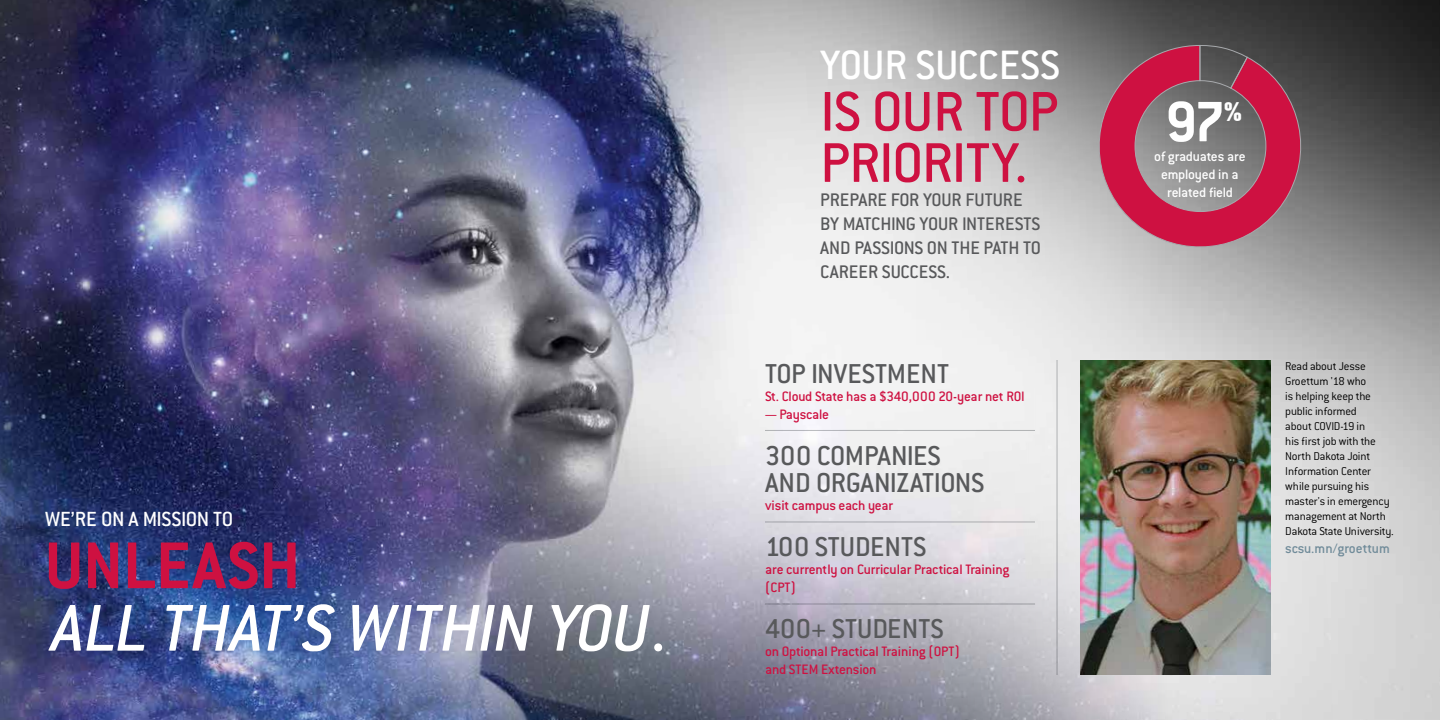
<style>
.page{position:relative;width:1440px;height:720px;background:#fff}
.page>*{position:absolute;margin:0;border:0;box-sizing:border-box;transform-origin:0 0}
.t1{font:italic 500 72.5px/62.5px "Conduit ITC";letter-spacing:-.015em;color:#fff}
.t2{font:700 62.5px "Conduit ITC";color:#fff}
.t3{font:500 61.25px/51.2px "Conduit ITC";letter-spacing:-.015em;color:#ce1141}
.t4{font:500 45px "Conduit ITC";color:#fff}
.t5{font:500 30px/27.5px "Conduit ITC";color:#58595b}
.t6{font:500 22.5px "Conduit ITC";letter-spacing:-.015em;color:#fff}
.t7{font:500 20px/24px "Conduit ITC";color:#58595b}
.t8{font:500 15px/18px "Conduit ITC";letter-spacing:-.015em;color:#ce1141}
.t9{font:500 15px/18px "Conduit ITC";letter-spacing:-.015em;color:#fff;text-align:center}
.t10{font:500 15px "Conduit ITC";letter-spacing:-.01em;color:#718c9a}
.t11{font:300 12.5px/15px "Conduit ITC";letter-spacing:-.015em;color:#000}
.s1{font-weight:700;font-style:normal;color:#ce1141}
.s2{font-style:normal}
</style>
<div class="page">
<img style="left:0;top:0;width:900px;height:720px">
<img style="left:900px;top:0;width:540px;height:720px">
<svg style="left:1084px;top:45px;width:232px;height:217px;background:#a16272"></svg>
<svg style="left:1199px;top:45px;width:49px;height:44px;background:#695158"></svg>
<img style="left:1080px;top:360px;width:191px;height:315px">
<hr style="left:765px;top:430px;width:270px;height:1px;background:#bcbec0">
<hr style="left:765px;top:522px;width:270px;height:1px;background:#bcbec0">
<hr style="left:765px;top:604px;width:270px;height:1px;background:#bcbec0">
<hr style="left:1057px;top:360px;width:1px;height:315px;background:#bcbec0">
<h3 class="t6" style="left:45px;top:506px;width:190px">WE’RE ON A MISSION TO</h3>
<h1 class="t1" style="left:45px;top:534px;width:623px"><span class="s1">UNLEASH<br></span>ALL THAT’S WITHIN YOU<span class="s2">.</span></h1>
<h3 class="t4" style="left:820px;top:40px;width:241px">YOUR SUCCESS</h3>
<h3 class="t3" style="left:820px;top:85px;width:240px">IS OUR TOP<br>PRIORITY.</h3>
<h3 class="t7" style="left:820px;top:187px;width:222px">PREPARE FOR YOUR FUTURE<br>BY MATCHING YOUR INTERESTS<br>AND PASSIONS ON THE PATH TO<br>CAREER SUCCESS.</h3>
<h3 class="t5" style="left:765px;top:360px;width:186px">TOP INVESTMENT</h3>
<p class="t8" style="left:765px;top:387px;width:261px">St. Cloud State has a $340,000 20-year net ROI</p>
<p class="t8" style="left:765px;top:405px;width:66px">— Payscale</p>
<h3 class="t5" style="left:765px;top:442px;width:221px">300 COMPANIES<br>AND ORGANIZATIONS</h3>
<p class="t8" style="left:765px;top:497px;width:130px">visit campus each year</p>
<h3 class="t5" style="left:765px;top:533px;width:163px">100 STUDENTS</h3>
<p class="t8" style="left:765px;top:561px;width:246px">are currently on Curricular Practical Training (CPT)</p>
<h3 class="t5" style="left:765px;top:615px;width:180px">400+ STUDENTS</h3>
<p class="t8" style="left:765px;top:643px;width:196px">on Optional Practical Training (OPT) and STEM Extension</p>
<h2 class="t2" style="left:1165px;top:85px;width:79px">97<sup>%</sup></h2>
<p class="t9" style="left:1154px;top:147px;width:93px">of graduates are employed in a related field</p>
<p class="t11" style="left:1285px;top:358px;width:110px">Read about Jesse<br>Groettum '18 who<br>is helping keep the public informed<br>about COVID-19 in<br>his first job with the<br>North Dakota Joint<br>Information Center while pursuing his master's in emergency management at North<br>Dakota State University.</p>
<p class="t10" style="left:1285px;top:539px;width:106px">scsu.mn/groettum</p>
</div>
